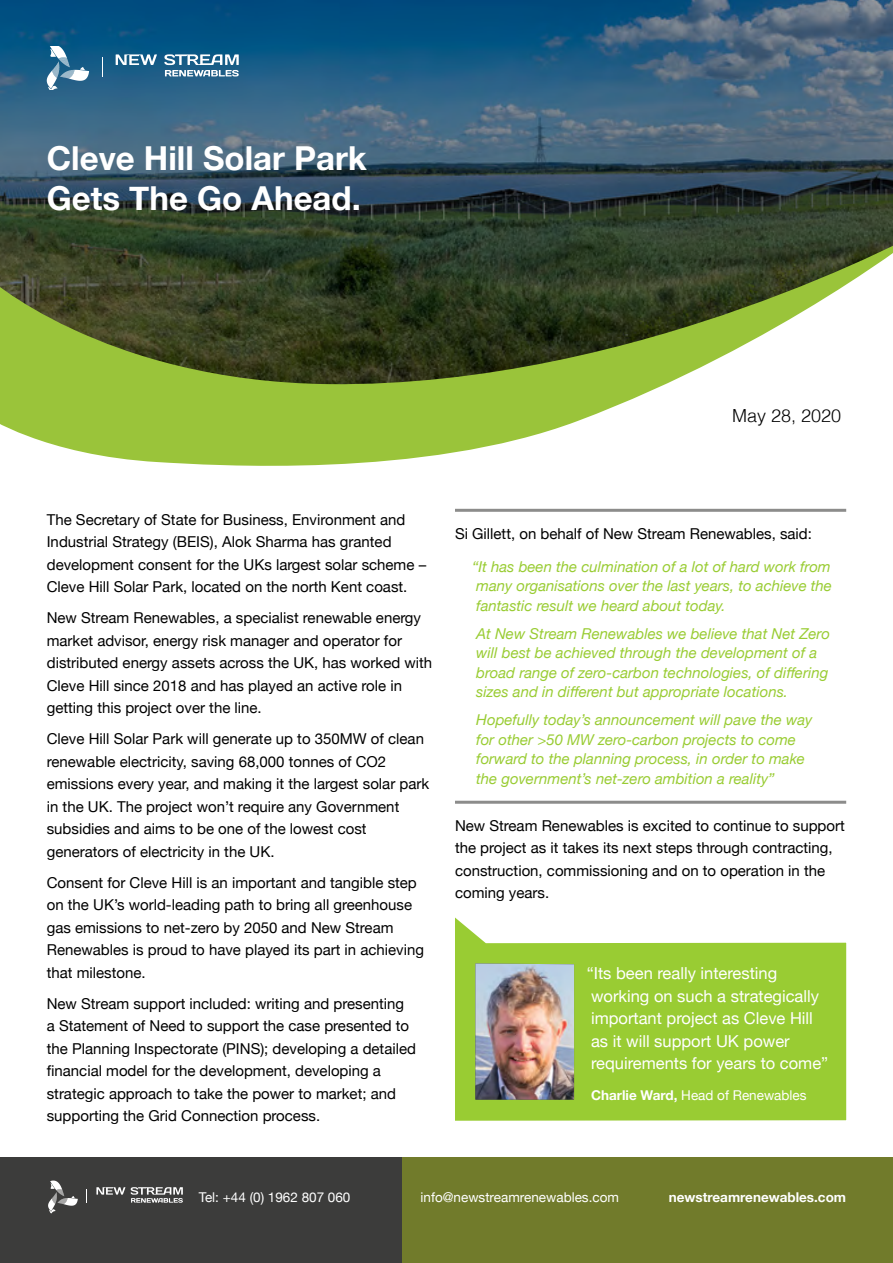
<style>
.page{position:relative;width:893px;height:1263px;background:#fff}
.page>*{position:absolute;margin:0;border:0;box-sizing:border-box;transform-origin:0 0}
.t1{font:700 33px/39.6px "Helvetica Neue";color:#fff}
.t2{font:300 18px "Helvetica";color:#000}
.t3{font:16.5px/22.5px "Helvetica Neue";color:#fff}
.t4{font:15px/22.5px "Helvetica Neue";color:#000}
.t5{font:italic 15px/19.5px "Helvetica Neue";color:#9c3}
.t6{font:13.5px "Helvetica Neue";color:#fff}
.t7{font:700 13.5px "Helvetica Neue";color:#fff}
.s1{font-weight:700}
</style>
<div class="page">
<div style="left:0;top:1158px;width:447px;height:105px;background:#3c3c3b"></div>
<div style="left:403px;top:1158px;width:490px;height:105px;background:#717b2b"></div>
<svg style="left:0;top:0;width:893px;height:230px;background:#315870"></svg>
<svg style="left:96px;top:1187px;width:29px;height:7px"></svg>
<svg style="left:131px;top:1187px;width:52px;height:16px"></svg>
<svg style="left:48px;top:1180px;width:30px;height:33px"></svg>
<svg style="left:102px;top:57px;width:1px;height:20px"></svg>
<svg style="left:116px;top:54px;width:41px;height:11px"></svg>
<svg style="left:164px;top:54px;width:75px;height:22px"></svg>
<svg style="left:47px;top:47px;width:42px;height:43px"></svg>
<svg style="left:0;top:230px;width:893px;height:236px"></svg>
<hr style="left:455px;top:509px;width:391px;height:3px;background:#3c3c3b">
<hr style="left:455px;top:801px;width:391px;height:3px;background:#3c3c3b">
<svg style="left:455px;top:917px;width:392px;height:204px;background:#a8d351"></svg>
<img style="left:475px;top:963px;width:99px;height:136px">
<h1 class="t1" style="left:47px;top:140px;width:322px">Cleve Hill Solar Park<br>Gets The Go Ahead.</h1>
<p class="t2" style="left:732px;top:400px;width:111px">May 28, 2020</p>
<p class="t4" style="left:47px;top:509px;width:381px">The Secretary of State for Business, Environment and Industrial Strategy (BEIS), Alok Sharma has granted development consent for the UKs largest solar scheme – Cleve Hill Solar Park, located on the north Kent coast.</p>
<p class="t4" style="left:47px;top:607px;width:387px">New Stream Renewables, a specialist renewable energy market advisor, energy risk manager and operator for distributed energy assets across the UK, has worked with Cleve Hill since 2018 and has played an active role in getting this project over the line.</p>
<p class="t4" style="left:47px;top:728px;width:384px">Cleve Hill Solar Park will generate up to 350MW of clean renewable electricity, saving 68,000 tonnes of CO2 emissions every year, and making it the largest solar park in the UK. The project won’t require any Government subsidies and aims to be one of the lowest cost generators of electricity in the UK.</p>
<p class="t4" style="left:47px;top:872px;width:379px">Consent for Cleve Hill is an important and tangible step on the UK’s world-leading path to bring all greenhouse gas emissions to net-zero by 2050 and New Stream Renewables is proud to have played its part in achieving that milestone.</p>
<p class="t4" style="left:47px;top:993px;width:371px">New Stream support included: writing and presenting<br>a Statement of Need to support the case presented to the Planning Inspectorate (PINS); developing a detailed financial model for the development, developing a strategic approach to take the power to market; and supporting the Grid Connection process.</p>
<p class="t4" style="left:455px;top:524px;width:358px">Si Gillett, on behalf of New Stream Renewables, said:</p>
<p class="t5" style="left:472px;top:557px;width:361px;text-align:justify">“It has been the culmination of a lot of hard work from many organisations over the last years, to achieve the fantastic result we heard about today.</p>
<p class="t5" style="left:476px;top:624px;width:355px">At New Stream Renewables we believe that Net Zero will best be achieved through the development of a broad range of zero-carbon technologies, of differing sizes and in different but appropriate locations.</p>
<p class="t5" style="left:476px;top:711px;width:338px">Hopefully today’s announcement will pave the way for other &gt;50 MW zero-carbon projects to come forward to the planning process, in order to make the government’s net-zero ambition a reality”</p>
<p class="t4" style="left:455px;top:815px;width:391px">New Stream Renewables is excited to continue to support the project as it takes its next steps through contracting, construction, commissioning and on to operation in the coming years.</p>
<p class="t3" style="left:587px;top:963px;width:243px">“Its been really interesting working on such a strategically important project as Cleve Hill as it will support UK power requirements for years to come”</p>
<p class="t6" style="left:591px;top:1085px;width:217px"><span class="s1">Charlie Ward,</span> Head of Renewables</p>
<p class="t6" style="left:199px;top:1187px;width:153px">Tel: +44 (0) 1962 807 060</p>
<p class="t6" style="left:421px;top:1187px;width:200px">info@newstreamrenewables.com</p>
<p class="t7" style="left:669px;top:1186px;width:179px">newstreamrenewables.com</p>
</div>
